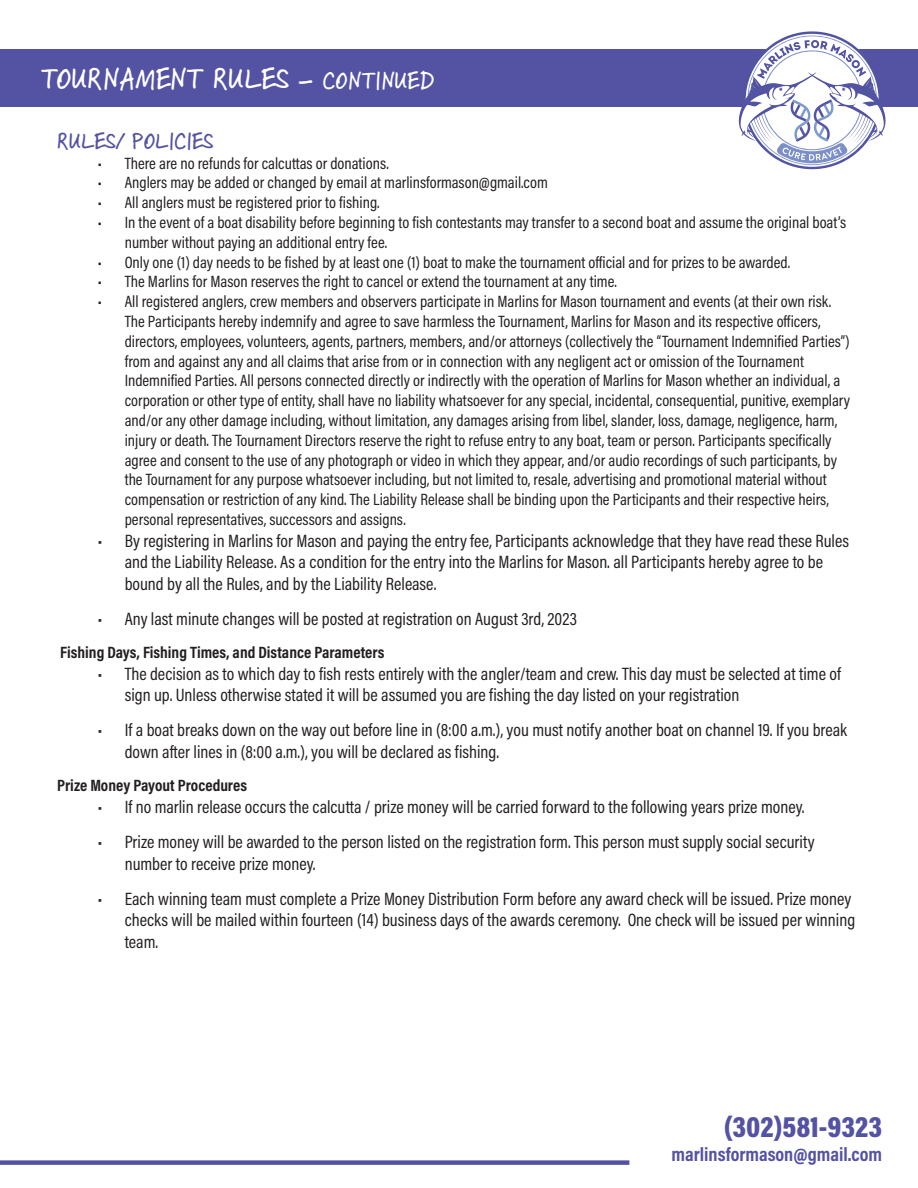
<style>
.page{position:relative;width:918px;height:1188px;background:#fff}
.page>*{position:absolute;margin:0;border:0;box-sizing:border-box;transform-origin:0 0}
.t1{font:33px "Skippy Sharp";letter-spacing:.015em;color:#fff}
.t2{font:900 30px "Acumin Pro Cond";color:#5452a2}
.t3{font:25.5px "Skippy Sharp";letter-spacing:.015em;color:#5452a2}
.t4{font:700 19.5px "Acumin Pro Cond";color:#5452a2}
.t5{font:18px/21.6px "Acumin Pro Cond";color:#231f20}
.t6{font:16.5px/19.8px "Acumin Pro Cond";color:#231f20}
.t7{font:700 16.5px "Acumin Pro Cond";color:#231f20}
.s1{font-size:34.5px}
.s2{font-size:27px}
</style>
<div class="page">
<div style="left:0;top:50px;width:918px;height:57px;background:#5452a2"></div>
<svg style="left:736px;top:31px;width:153px;height:138px"></svg>
<div style="left:0;top:1160px;width:629px;height:5px;background:#5452a2"></div>
<h1 class="t1" style="left:41px;top:55px;width:395px">TOURNAMENT RULES <span class="s1">-</span> <span class="s2">CONTINUED</span></h1>
<h3 class="t3" style="left:57px;top:122px;width:157px">RULES/ POLICIES</h3>
<p class="t6" style="left:98px;top:153px;width:293px">• There are no refunds for calcuttas or donations.</p>
<p class="t6" style="left:98px;top:172px;width:452px">• Anglers may be added or changed by email at marlinsformason@gmail.com</p>
<p class="t6" style="left:98px;top:192px;width:283px">• All anglers must be registered prior to fishing.</p>
<p class="t6" style="left:125px;top:212px;width:723px;text-indent:-27px">• In the event of a boat disability before beginning to fish contestants may transfer to a second boat and assume the original boat’s number without paying an additional entry fee.</p>
<p class="t6" style="left:98px;top:252px;width:694px">• Only one (1) day needs to be fished by at least one (1) boat to make the tournament official and for prizes to be awarded.</p>
<p class="t6" style="left:98px;top:271px;width:521px">• The Marlins for Mason reserves the right to cancel or extend the tournament at any time.</p>
<p class="t6" style="left:125px;top:291px;width:727px;text-indent:-27px">• All registered anglers, crew members and observers participate in Marlins for Mason tournament and events (at their own risk.<br>The Participants hereby indemnify and agree to save harmless the Tournament, Marlins for Mason and its respective officers, directors, employees, volunteers, agents, partners, members, and/or attorneys (collectively the “Tournament Indemnified Parties”) from and against any and all claims that arise from or in connection with any negligent act or omission of the Tournament Indemnified Parties. All persons connected directly or indirectly with the operation of Marlins for Mason whether an individual, a corporation or other type of entity, shall have no liability whatsoever for any special, incidental, consequential, punitive, exemplary and/or any other damage including, without limitation, any damages arising from libel, slander, loss, damage, negligence, harm, injury or death. The Tournament Directors reserve the right to refuse entry to any boat, team or person. Participants specifically agree and consent to the use of any photograph or video in which they appear, and/or audio recordings of such participants, by the Tournament for any purpose whatsoever including, but not limited to, resale, advertising and promotional material without compensation or restriction of any kind. The Liability Release shall be binding upon the Participants and their respective heirs, personal representatives, successors and assigns.</p>
<p class="t5" style="left:125px;top:529px;width:726px;text-indent:-27px">• By registering in Marlins for Mason and paying the entry fee, Participants acknowledge that they have read these Rules and the Liability Release. As a condition for the entry into the Marlins for Mason. all Participants hereby agree to be bound by all the Rules, and by the Liability Release.</p>
<p class="t5" style="left:98px;top:607px;width:481px">• Any last minute changes will be posted at registration on August 3rd, 2023</p>
<p class="t7" style="left:60px;top:642px;width:326px">Fishing Days, Fishing Times, and Distance Parameters</p>
<p class="t5" style="left:125px;top:662px;width:718px;text-indent:-27px">• The decision as to which day to fish rests entirely with the angler/team and crew. This day must be selected at time of sign up. Unless otherwise stated it will be assumed you are fishing the day listed on your registration</p>
<p class="t5" style="left:125px;top:719px;width:724px;text-indent:-27px">• If a boat breaks down on the way out before line in (8:00 a.m.), you must notify another boat on channel 19. If you break down after lines in (8:00 a.m.), you will be declared as fishing.</p>
<p class="t7" style="left:57px;top:775px;width:191px">Prize Money Payout Procedures</p>
<p class="t5" style="left:98px;top:796px;width:708px">• If no marlin release occurs the calcutta / prize money will be carried forward to the following years prize money.</p>
<p class="t5" style="left:125px;top:831px;width:691px;text-indent:-27px">• Prize money will be awarded to the person listed on the registration form. This person must supply social security number to receive prize money.</p>
<p class="t5" style="left:125px;top:887px;width:732px;text-indent:-27px">• Each winning team must complete a Prize Money Distribution Form before any award check will be issued. Prize money checks will be mailed within fourteen (14) business days of the awards ceremony. One check will be issued per winning team.</p>
<h2 class="t2" style="left:724px;top:1107px;width:160px">(302)581-9323</h2>
<p class="t4" style="left:671px;top:1141px;width:212px">marlinsformason@gmail.com</p>
</div>
